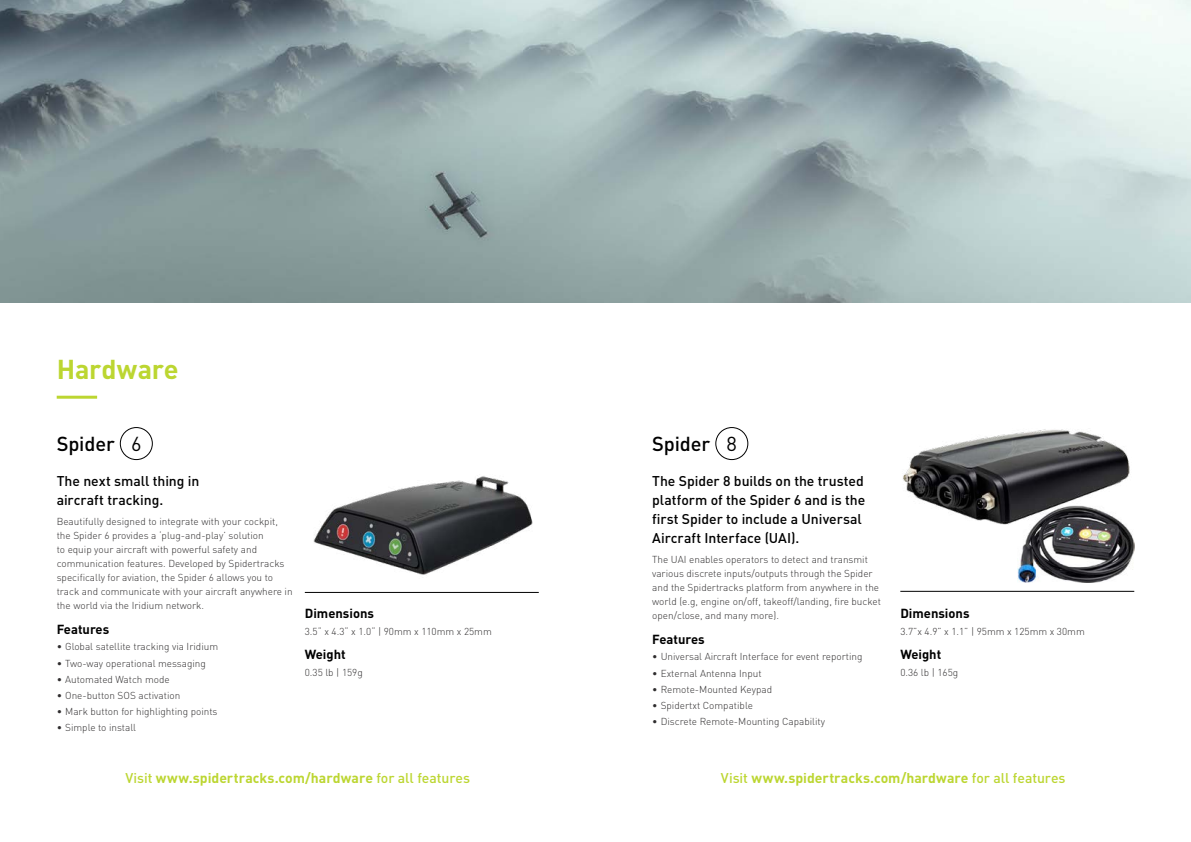
<style>
.page{position:relative;width:1191px;height:842px;background:#fff}
.page>*{position:absolute;margin:0;border:0;box-sizing:border-box;transform-origin:0 0}
.t1{font:700 27px "DIN";letter-spacing:-.005em;color:#bcd631}
.t2{font:500 20px "DIN";letter-spacing:-.005em;color:#000}
.t3{font:500 14px/19px "DIN";letter-spacing:-.005em;color:#000}
.t4{font:700 14px "DIN";color:#bcd631}
.t5{font:700 13px "DIN";color:#000}
.t6{font:300 10px/14px "DIN";color:#2f2d2e}
.s1{font-weight:400}
.s2{font-weight:500}
</style>
<div class="page">
<img style="left:0;top:0;width:1191px;height:303px">
<img style="left:1018px;top:525px;width:116px;height:57px">
<hr style="left:57px;top:396px;width:40px;height:3px;background:#bcd631">
<img style="left:304px;top:476px;width:235px;height:117px">
<hr style="left:305px;top:592px;width:234px;height:1px;background:#000">
<div style="left:120px;top:427px;width:33px;height:33px;border:1px solid #000;border-radius:50%"></div>
<hr style="left:900px;top:591px;width:234px;height:1px;background:#000">
<div style="left:715px;top:427px;width:33px;height:33px;border:1px solid #000;border-radius:50%"></div>
<img style="left:903px;top:429px;width:227px;height:96px">
<h1 class="t1" style="left:57px;top:351px;width:123px">Hardware</h1>
<h2 class="t2" style="left:57px;top:431px;width:86px">Spider <span class="s1">6</span></h2>
<h3 class="t3" style="left:57px;top:471px;width:144px">The next small thing in aircraft tracking.</h3>
<p class="t6" style="left:57px;top:514px;width:237px">Beautifully designed to integrate with your cockpit, the Spider 6 provides a ‘plug-and-play’ solution<br>to equip your aircraft with powerful safety and communication features. Developed by Spidertracks specifically for aviation, the Spider 6 allows you to track and communicate with your aircraft anywhere in the world via the Iridium network.</p>
<h3 class="t5" style="left:57px;top:620px;width:54px">Features</h3>
<p class="t6" style="left:57px;top:640px;width:163px">• Global satellite tracking via Iridium</p>
<p class="t6" style="left:57px;top:656px;width:151px">• Two-way operational messaging</p>
<p class="t6" style="left:57px;top:672px;width:115px">• Automated Watch mode</p>
<p class="t6" style="left:57px;top:688px;width:125px">• One-button SOS activation</p>
<p class="t6" style="left:57px;top:704px;width:162px">• Mark button for highlighting points</p>
<p class="t6" style="left:57px;top:720px;width:81px">• Simple to install</p>
<h3 class="t5" style="left:305px;top:605px;width:71px">Dimensions</h3>
<p class="t6" style="left:305px;top:624px;width:188px">3.5“ x 4.3“ x 1.0“ | 90mm x 110mm x 25mm</p>
<h3 class="t5" style="left:305px;top:646px;width:42px">Weight</h3>
<p class="t6" style="left:305px;top:665px;width:59px">0.35 lb | 159g</p>
<h2 class="t2" style="left:652px;top:431px;width:86px">Spider <span class="s1">8</span></h2>
<h3 class="t3" style="left:652px;top:471px;width:214px">The Spider 8 builds on the trusted platform of the Spider 6 and is the first Spider to include a Universal<br>Aircraft Interface (UAI).</h3>
<p class="t6" style="left:652px;top:552px;width:230px">The UAI enables operators to detect and transmit various discrete inputs/outputs through the Spider and the Spidertracks platform from anywhere in the world (e.g, engine on/off, takeoff/landing, fire bucket open/close, and many more).</p>
<h3 class="t5" style="left:652px;top:630px;width:54px">Features</h3>
<p class="t6" style="left:652px;top:650px;width:212px">• Universal Aircraft Interface for event reporting</p>
<p class="t6" style="left:652px;top:666px;width:111px">• External Antenna Input</p>
<p class="t6" style="left:652px;top:682px;width:121px">• Remote-Mounted Keypad</p>
<p class="t6" style="left:652px;top:698px;width:102px">• Spidertxt Compatible</p>
<p class="t6" style="left:652px;top:714px;width:174px">• Discrete Remote-Mounting Capability</p>
<h3 class="t5" style="left:900px;top:605px;width:71px">Dimensions</h3>
<p class="t6" style="left:900px;top:624px;width:186px">3.7”x 4.9” x 1.1” | 95mm x 125mm x 30mm</p>
<h3 class="t5" style="left:900px;top:646px;width:42px">Weight</h3>
<p class="t6" style="left:900px;top:665px;width:59px">0.36 lb | 165g</p>
<h3 class="t4" style="left:125px;top:769px;width:346px"><span class="s2">Visit</span> www.spidertracks.com/hardware <span class="s2">for all features</span></h3>
<h3 class="t4" style="left:721px;top:769px;width:346px"><span class="s2">Visit</span> www.spidertracks.com/hardware <span class="s2">for all features</span></h3>
</div>
